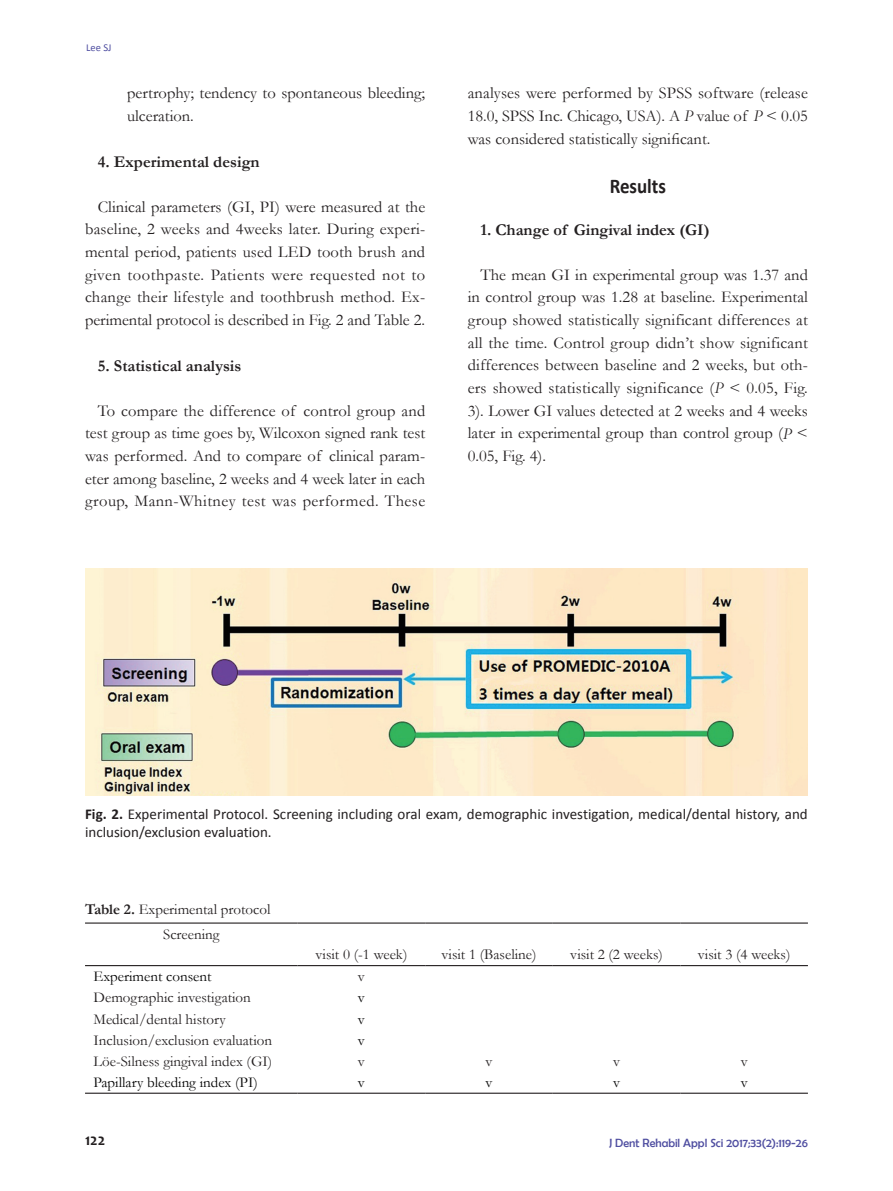
<style>
.page{position:relative;width:893px;height:1191px;background:#fff}
.page>*{position:absolute;margin:0;border:0;box-sizing:border-box;transform-origin:0 0}
.t1{font:700 21px "Calibri";color:#231f20;scale:.9 1}
.t2{font:16.5px/22.6px "Garamond";color:#231f20;text-align:justify}
.t3{font:700 16.5px "Garamond";color:#231f20}
.t4{font:700 16.5px "Candara";color:#231f20;scale:.95 1}
.t5{font:15px/24.8px "Garamond";color:#231f20}
.t6{font:15px/18px "Calibri";letter-spacing:.005em;color:#231f20}
.t7{font:15px "Garamond";color:#030303}
.t8{font:12px "Berlin Sans FB";color:#504fa1}
.t9{font:10.5px "Calibri";color:#504fa1}
.s1{font-style:italic}
.s2{font-weight:700}
</style>
<div class="page">
<img style="left:85px;top:569px;width:723px;height:226px">
<hr style="left:85px;top:965px;width:213px;height:1px;background:#231f20">
<hr style="left:298px;top:965px;width:127px;height:1px;background:#231f20">
<hr style="left:425px;top:965px;width:128px;height:1px;background:#231f20">
<hr style="left:553px;top:965px;width:127px;height:1px;background:#231f20">
<hr style="left:680px;top:965px;width:128px;height:1px;background:#231f20">
<hr style="left:85px;top:922px;width:213px;height:1px;background:#231f20">
<hr style="left:298px;top:922px;width:127px;height:1px;background:#231f20">
<hr style="left:425px;top:922px;width:128px;height:1px;background:#231f20">
<hr style="left:553px;top:922px;width:127px;height:1px;background:#231f20">
<hr style="left:680px;top:922px;width:128px;height:1px;background:#231f20">
<hr style="left:85px;top:1092px;width:213px;height:1px;background:#231f20">
<hr style="left:298px;top:1092px;width:127px;height:1px;background:#231f20">
<hr style="left:425px;top:1092px;width:128px;height:1px;background:#231f20">
<hr style="left:553px;top:1092px;width:127px;height:1px;background:#231f20">
<hr style="left:680px;top:1092px;width:128px;height:1px;background:#231f20">
<p class="t9" style="left:86px;top:41px;width:27px">Lee SJ</p>
<p class="t2" style="left:127px;top:81px;width:300px">pertrophy; tendency to spontaneous bleeding; ulceration.</p>
<p class="t3" style="left:98px;top:150px;width:163px">4. Experimental design</p>
<p class="t2" style="left:85px;top:195px;width:342px;text-indent:13px">Clinical parameters (GI, PI) were measured at the baseline, 2 weeks and 4weeks later. During experi&shy;mental period, patients used LED tooth brush and given toothpaste. Patients were requested not to change their lifestyle and toothbrush method. Ex&shy;perimental protocol is described in Fig. 2 and Table 2.</p>
<p class="t3" style="left:98px;top:354px;width:145px">5. Statistical analysis</p>
<p class="t2" style="left:85px;top:398px;width:342px;text-indent:13px">To compare the difference of control group and test group as time goes by, Wilcoxon signed rank test was performed. And to compare of clinical param&shy;eter among baseline, 2 weeks and 4 week later in each group, Mann-Whitney test was performed. These</p>
<p class="t2" style="left:468px;top:81px;width:342px">analyses were performed by SPSS software (release 18.0, SPSS Inc. Chicago, USA). A <span class="s1">P</span> value of <span class="s1">P</span> &lt; 0.05 was considered statistically significant.</p>
<p class="t1" style="left:610px;top:172px;width:64px">Results</p>
<p class="t3" style="left:480px;top:218px;width:231px">1. Change of Gingival index (GI)</p>
<p class="t2" style="left:468px;top:263px;width:342px;text-indent:13px">The mean GI in experimental group was 1.37 and in control group was 1.28 at baseline. Experimental group showed statistically significant differences at all the time. Control group didn’t show significant differences between baseline and 2 weeks, but oth&shy;ers showed statistically significance (<span class="s1">P</span> &lt; 0.05, Fig.<br>3). Lower GI values detected at 2 weeks and 4 weeks later in experimental group than control group (<span class="s1">P</span> &lt; 0.05, Fig. 4).</p>
<p class="t6" style="left:85px;top:805px;width:724px"><span class="s2">Fig. 2.</span> Experimental Protocol. Screening including oral exam, demographic investigation, medical/dental history, and inclusion/exclusion evaluation.</p>
<p class="t5" style="left:163px;top:896px;width:109px;text-indent:-78px"><span class="s2">Table 2.</span> Experimental protocol<br>Screening</p>
<p class="t5" style="left:316px;top:942px;width:93px">visit 0 (-1 week)</p>
<p class="t5" style="left:442px;top:942px;width:96px">visit 1 (Baseline)</p>
<p class="t5" style="left:570px;top:942px;width:94px">visit 2 (2 weeks)</p>
<p class="t5" style="left:698px;top:942px;width:94px">visit 3 (4 weeks)</p>
<p class="t7" style="left:94px;top:966px;width:119px">Experiment consent</p>
<p class="t5" style="left:358px;top:963px;width:9px">v</p>
<p class="t5" style="left:94px;top:984px;width:159px">Demographic investigation</p>
<p class="t7" style="left:358px;top:987px;width:9px">v</p>
<p class="t5" style="left:94px;top:1006px;width:134px">Medical/dental history</p>
<p class="t7" style="left:358px;top:1008px;width:9px">v</p>
<p class="t5" style="left:94px;top:1027px;width:180px">Inclusion/exclusion evaluation</p>
<p class="t7" style="left:358px;top:1030px;width:9px">v</p>
<p class="t5" style="left:94px;top:1048px;width:180px">Löe-Silness gingival index (GI)</p>
<p class="t5" style="left:358px;top:1048px;width:9px">v</p>
<p class="t5" style="left:485px;top:1048px;width:9px">v</p>
<p class="t5" style="left:613px;top:1048px;width:9px">v</p>
<p class="t5" style="left:741px;top:1048px;width:9px">v</p>
<p class="t7" style="left:94px;top:1072px;width:166px">Papillary bleeding index (PI)</p>
<p class="t7" style="left:358px;top:1072px;width:9px">v</p>
<p class="t7" style="left:485px;top:1072px;width:9px">v</p>
<p class="t7" style="left:613px;top:1072px;width:9px">v</p>
<p class="t7" style="left:741px;top:1072px;width:9px">v</p>
<p class="t4" style="left:85px;top:1129px;width:23px">122</p>
<p class="t8" style="left:609px;top:1135px;width:200px">J Dent Rehabil Appl Sci 2017;33(2):119-26</p>
</div>
